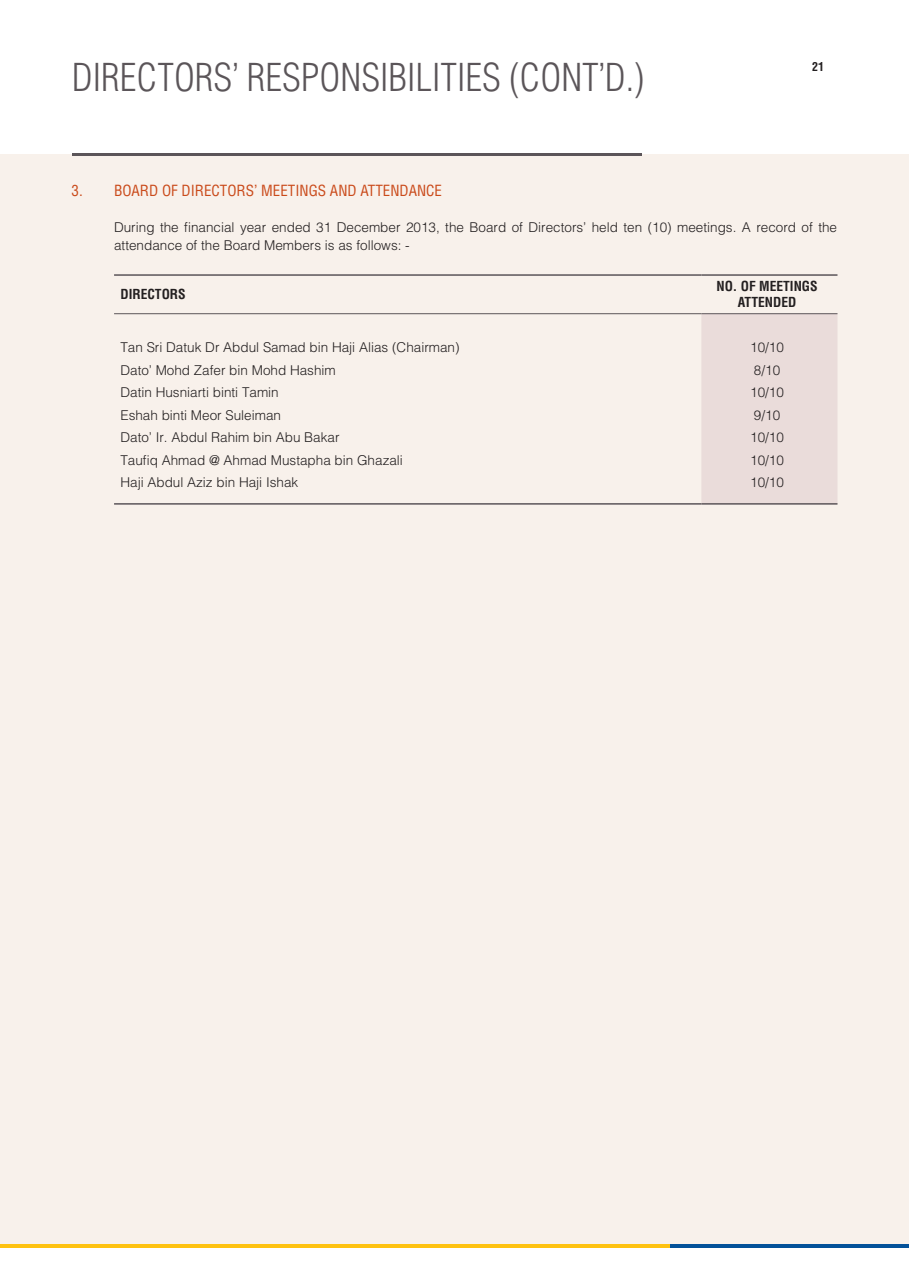
<style>
.page{position:relative;width:909px;height:1263px;background:#fff}
.page>*{position:absolute;margin:0;border:0;box-sizing:border-box;transform-origin:0 0}
.t1{font:300 condensed 37.5px "Helvetica LT Std";color:#5b5559}
.t2{font:condensed 15px "Helvetica LT Std";color:#ca4a1a}
.t3{font:300 13.5px/18px "Helvetica LT Std";color:#231f20}
.t4{font:700 condensed 13.5px/16.2px "Helvetica LT Std";color:#231f20;text-align:center}
.t5{font:700 condensed 12px "Helvetica LT Std";color:#231f20}
</style>
<div class="page">
<svg style="left:0;top:1244px;width:8px;height:3px"></svg>
<hr style="left:8px;top:1244px;width:901px;height:3px;background:#fec210">
<hr style="left:671px;top:1244px;width:238px;height:3px;background:#045299">
<div style="left:0;top:154px;width:7px;height:1089px;background:#f8f1eb"></div>
<div style="left:7px;top:154px;width:902px;height:1089px;background:#f8f1eb"></div>
<hr style="left:72px;top:153px;width:570px;height:3px;background:#5b5559">
<div style="left:701px;top:314px;width:136px;height:189px;background:#eadcda"></div>
<hr style="left:114px;top:274px;width:587px;height:2px;background:#5b5559">
<hr style="left:701px;top:274px;width:136px;height:2px;background:#5b5559">
<hr style="left:114px;top:313px;width:587px;height:1px;background:#5b5559">
<hr style="left:701px;top:313px;width:136px;height:1px;background:#5b5559">
<hr style="left:114px;top:503px;width:587px;height:1px;background:#5b5559">
<hr style="left:701px;top:503px;width:136px;height:1px;background:#5b5559">
<h1 class="t1" style="left:72px;top:54px;width:574px">DIRECTORS’ RESPONSIBILITIES (CONT’D.)</h1>
<p class="t5" style="left:812px;top:60px;width:13px">21</p>
<p class="t2" style="left:72px;top:181px;width:372px">3. BOARD OF DIRECTORS’ MEETINGS AND ATTENDANCE</p>
<p class="t3" style="left:114px;top:218px;width:724px">During the financial year ended 31 December 2013, the Board of Directors’ held ten (10) meetings. A record of the attendance of the Board Members is as follows: -</p>
<p class="t4" style="left:120px;top:286px;width:67px">DIRECTORS</p>
<p class="t4" style="left:716px;top:278px;width:103px">NO. OF MEETINGS<br>ATTENDED</p>
<p class="t3" style="left:120px;top:338px;width:341px">Tan Sri Datuk Dr Abdul Samad bin Haji Alias (Chairman)</p>
<p class="t3" style="left:750px;top:338px;width:35px">10/10</p>
<p class="t3" style="left:120px;top:361px;width:217px">Dato’ Mohd Zafer bin Mohd Hashim</p>
<p class="t3" style="left:754px;top:361px;width:28px">8/10</p>
<p class="t3" style="left:120px;top:383px;width:160px">Datin Husniarti binti Tamin</p>
<p class="t3" style="left:750px;top:383px;width:35px">10/10</p>
<p class="t3" style="left:120px;top:405px;width:162px">Eshah binti Meor Suleiman</p>
<p class="t3" style="left:754px;top:405px;width:28px">9/10</p>
<p class="t3" style="left:120px;top:428px;width:221px">Dato’ Ir. Abdul Rahim bin Abu Bakar</p>
<p class="t3" style="left:750px;top:428px;width:35px">10/10</p>
<p class="t3" style="left:120px;top:450px;width:284px">Taufiq Ahmad @ Ahmad Mustapha bin Ghazali</p>
<p class="t3" style="left:750px;top:450px;width:35px">10/10</p>
<p class="t3" style="left:120px;top:473px;width:179px">Haji Abdul Aziz bin Haji Ishak</p>
<p class="t3" style="left:750px;top:473px;width:35px">10/10</p>
</div>
